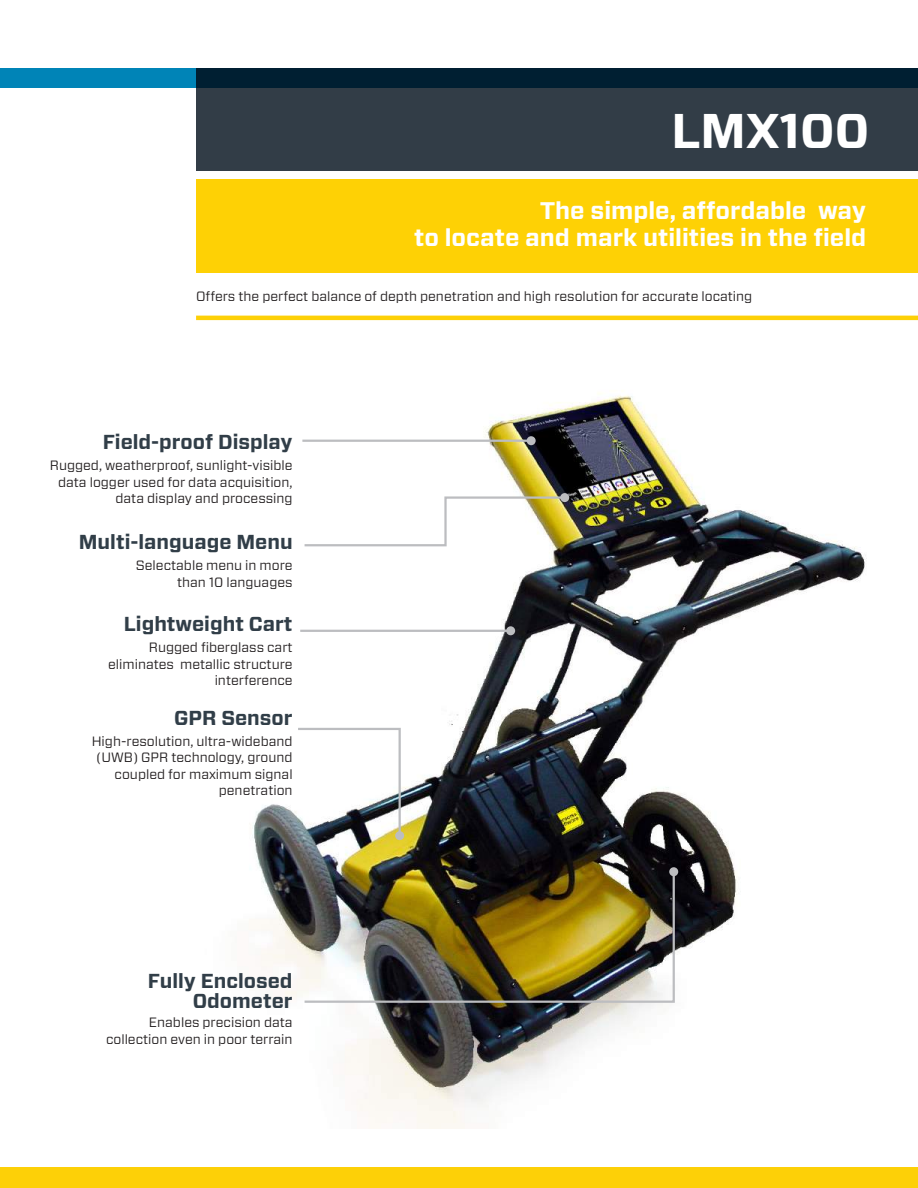
<style>
.page{position:relative;width:918px;height:1188px;background:#fff}
.page>*{position:absolute;margin:0;border:0;box-sizing:border-box;transform-origin:0 0}
.t1{font:700 48.6px "Forza";color:#fff}
.t2{font:700 24px/27px "Forza";color:#fff;text-align:right}
.t3{font:700 20.25px "Vitesse Sans";color:#313e48}
.t4{font:700 20.25px/19.5px "Forza";color:#313e48;text-align:right}
.t5{font:13.5px/16.5px "Forza";color:#231f20;text-align:right}
.t6{font:13.5px "Vitesse Sans";color:#231f20}
</style>
<div class="page">
<div style="left:196px;top:179px;width:722px;height:94px;background:#fed105"></div>
<div style="left:196px;top:68px;width:722px;height:102px;background:#323d47"></div>
<img style="left:252px;top:393px;width:615px;height:736px">
<div style="left:0;top:1167px;width:918px;height:21px;background:#fdd007"></div>
<hr style="left:302px;top:440px;width:229px;height:2px;background:#bcbdc0">
<div style="left:527px;top:436px;width:9px;height:9px;background:#bcbdc0;border-radius:50%"></div>
<hr style="left:300px;top:630px;width:211px;height:2px;background:#bcbdc0">
<div style="left:506px;top:626px;width:9px;height:9px;background:#bcbdc0;border-radius:50%"></div>
<svg style="left:296px;top:727px;width:106px;height:111px"></svg>
<div style="left:395px;top:831px;width:9px;height:9px;background:#bcbdc0;border-radius:50%"></div>
<svg style="left:0;top:68px;width:918px;height:20px;background:#00344e"></svg>
<hr style="left:196px;top:316px;width:722px;height:4px;background:#fdd007">
<svg style="left:302px;top:495px;width:265px;height:53px"></svg>
<div style="left:560px;top:493px;width:9px;height:9px;background:#bcbdc0;border-radius:50%"></div>
<img style="left:302px;top:869px;width:374px;height:135px">
<div style="left:669px;top:867px;width:9px;height:9px;background:#bcbdc0;border-radius:50%"></div>
<h1 class="t1" style="left:672px;top:98px;width:199px">LMX100</h1>
<h2 class="t2" style="left:414px;top:198px;width:454px">The simple, affordable way<br>to locate and mark utilities in the field</h2>
<p class="t6" style="left:196px;top:288px;width:558px">Offers the perfect balance of depth penetration and high resolution for accurate locating</p>
<h3 class="t3" style="left:103px;top:428px;width:191px">Field-proof Display</h3>
<p class="t5" style="left:50px;top:457px;width:244px">Rugged, weatherproof, sunlight-visible data logger used for data acquisition, data display and processing</p>
<h3 class="t3" style="left:79px;top:529px;width:215px">Multi-language Menu</h3>
<p class="t5" style="left:136px;top:557px;width:158px">Selectable menu in more than 10 languages</p>
<h3 class="t3" style="left:124px;top:611px;width:170px">Lightweight Cart</h3>
<p class="t5" style="left:108px;top:639px;width:186px">Rugged fiberglass cart eliminates metallic structure interference</p>
<h3 class="t3" style="left:174px;top:704px;width:120px">GPR Sensor</h3>
<p class="t5" style="left:92px;top:733px;width:202px">High-resolution, ultra-wideband (UWB) GPR technology, ground coupled for maximum signal penetration</p>
<h3 class="t4" style="left:148px;top:971px;width:146px">Fully Enclosed<br>Odometer</h3>
<p class="t5" style="left:106px;top:1014px;width:188px">Enables precision data collection even in poor terrain</p>
</div>
